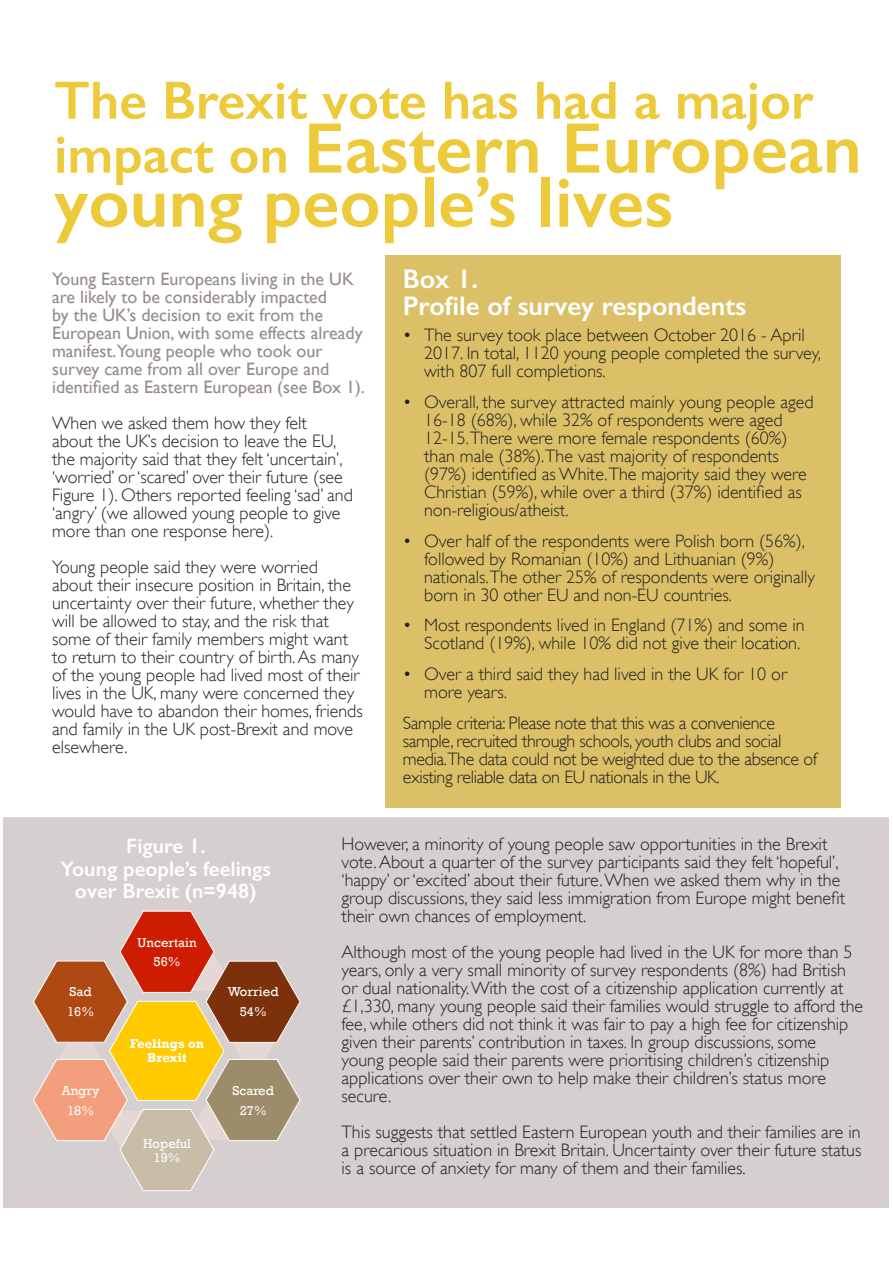
<style>
.page{position:relative;width:893px;height:1263px;background:#fff}
.page>*{position:absolute;margin:0;border:0;box-sizing:border-box;transform-origin:0 0}
.t1{font:600 72px/54px "Gill Sans";color:#ecca3a}
.t2{font:600 54px "Gill Sans";color:#ecca3a}
.subtitle{font:600 27px "Gill Sans";color:#fff}
.subtitle-2{font:600 21px/22.5px "Gill Sans";color:#fff;text-align:center}
.Text{font:300 18px/18px "Gill Sans";color:#231f20}
.introtext{font:18px/18px "Gill Sans";color:#958b8a}
.Text-2{font:300 18px/18px "Gill Sans";letter-spacing:-.02em;color:#231f20}
.t3{font:13.2px/19.8px "Rockwell";color:#fff;text-align:center}
.t4{font:700 13.2px/14px "Rockwell";color:#fff;text-align:center}
.s1{font-size:54px}
</style>
<div class="page">
<div style="left:4px;top:817px;width:885px;height:391px;background:#d5cfcf"></div>
<div style="left:386px;top:255px;width:455px;height:552px;background:#dbc068"></div>
<svg style="left:33px;top:910px;width:268px;height:281px"></svg>
<p class="t2" style="left:54px;top:68px;width:761px">The Brexit vote has had a major</p>
<p class="t1" style="left:54px;top:121px;width:809px"><span class="s1">impact on</span> Eastern European young people’s lives</p>
<p class="introtext" style="left:52px;top:269px;width:314px">Young Eastern Europeans living in the UK are likely to be considerably impacted<br>by the UK’s decision to exit from the European Union, with some effects already manifest.Young people who took our survey came from all over Europe and identified as Eastern European (see Box 1).</p>
<p class="Text" style="left:52px;top:414px;width:302px">When we asked them how they felt<br>about the UK’s decision to leave the EU, the majority said that they felt ‘uncertain’, ‘worried’ or ‘scared’ over their future (see Figure 1). Others reported feeling ‘sad’ and ‘angry’ (we allowed young people to give more than one response here).</p>
<p class="Text" style="left:52px;top:558px;width:312px">Young people said they were worried about their insecure position in Britain, the uncertainty over their future, whether they will be allowed to stay, and the risk that some of their family members might want to return to their country of birth. As many of the young people had lived most of their lives in the UK, many were concerned they would have to abandon their homes, friends and family in the UK post-Brexit and move elsewhere.</p>
<p class="subtitle" style="left:403px;top:262px;width:77px">Box 1.</p>
<p class="subtitle" style="left:403px;top:289px;width:345px">Profile of survey respondents</p>
<p class="Text" style="left:424px;top:326px;width:398px;text-indent:-21px">• The survey took place between October 2016 - April<br>2017. In total, 1120 young people completed the survey, with 807 full completions.</p>
<p class="Text" style="left:424px;top:393px;width:391px;text-indent:-21px">• Overall, the survey attracted mainly young people aged 16-18 (68%), while 32% of respondents were aged 12-15.There were more female respondents (60%) than male (38%).The vast majority of respondents (97%) identified as White.The majority said they were Christian (59%), while over a third (37%) identified as non-religious/atheist.</p>
<p class="Text" style="left:424px;top:531px;width:392px;text-indent:-21px">• Over half of the respondents were Polish born (56%), followed by Romanian (10%) and Lithuanian (9%) nationals.The other 25% of respondents were originally born in 30 other EU and non-EU countries.</p>
<p class="Text" style="left:403px;top:616px;width:403px;text-align:right">• Most respondents lived in England (71%) and some in<br>Scotland (19%), while 10% did not give their location.</p>
<p class="Text" style="left:424px;top:665px;width:364px;text-indent:-21px">• Over a third said they had lived in the UK for 10 or more years.</p>
<p class="Text-2" style="left:403px;top:714px;width:416px">Sample criteria: Please note that this was a convenience sample, recruited through schools, youth clubs and social media.The data could not be weighted due to the absence of existing reliable data on EU nationals in the UK.</p>
<p class="subtitle-2" style="left:126px;top:834px;width:81px">Figure 1.</p>
<p class="subtitle-2" style="left:61px;top:857px;width:212px">Young people’s feelings over Brexit (n=948)</p>
<p class="t3" style="left:67px;top:982px;width:29px;text-align:left">Sad<br>16%</p>
<p class="t3" style="left:62px;top:1081px;width:40px">Angry<br>18%</p>
<p class="t3" style="left:138px;top:932px;width:61px">Uncertain<br>56%</p>
<p class="t4" style="left:130px;top:1037px;width:76px">Feelings on<br>Brexit</p>
<p class="t3" style="left:143px;top:1136px;width:49px;line-height:14px">Hopeful<br>19%</p>
<p class="t3" style="left:228px;top:982px;width:52px">Worried<br>54%</p>
<p class="t3" style="left:233px;top:1080px;width:43px">Scared<br>27%</p>
<p class="Text" style="left:342px;top:835px;width:505px">However, a minority of young people saw opportunities in the Brexit vote. About a quarter of the survey participants said they felt ‘hopeful’, ‘happy’ or ‘excited’ about their future. When we asked them why in the group discussions, they said less immigration from Europe might benefit their own chances of employment.</p>
<p class="Text" style="left:342px;top:943px;width:523px">Although most of the young people had lived in the UK for more than 5 years, only a very small minority of survey respondents (8%) had British or dual nationality. With the cost of a citizenship application currently at £1,330, many young people said their families would struggle to afford the fee, while others did not think it was fair to pay a high fee for citizenship given their parents’ contribution in taxes. In group discussions, some<br>young people said their parents were prioritising children’s citizenship applications over their own to help make their children’s status more secure.</p>
<p class="Text" style="left:342px;top:1123px;width:521px;text-align:justify">This suggests that settled Eastern European youth and their families are in a precarious situation in Brexit Britain. Uncertainty over their future status is a source of anxiety for many of them and their families.</p>
</div>
